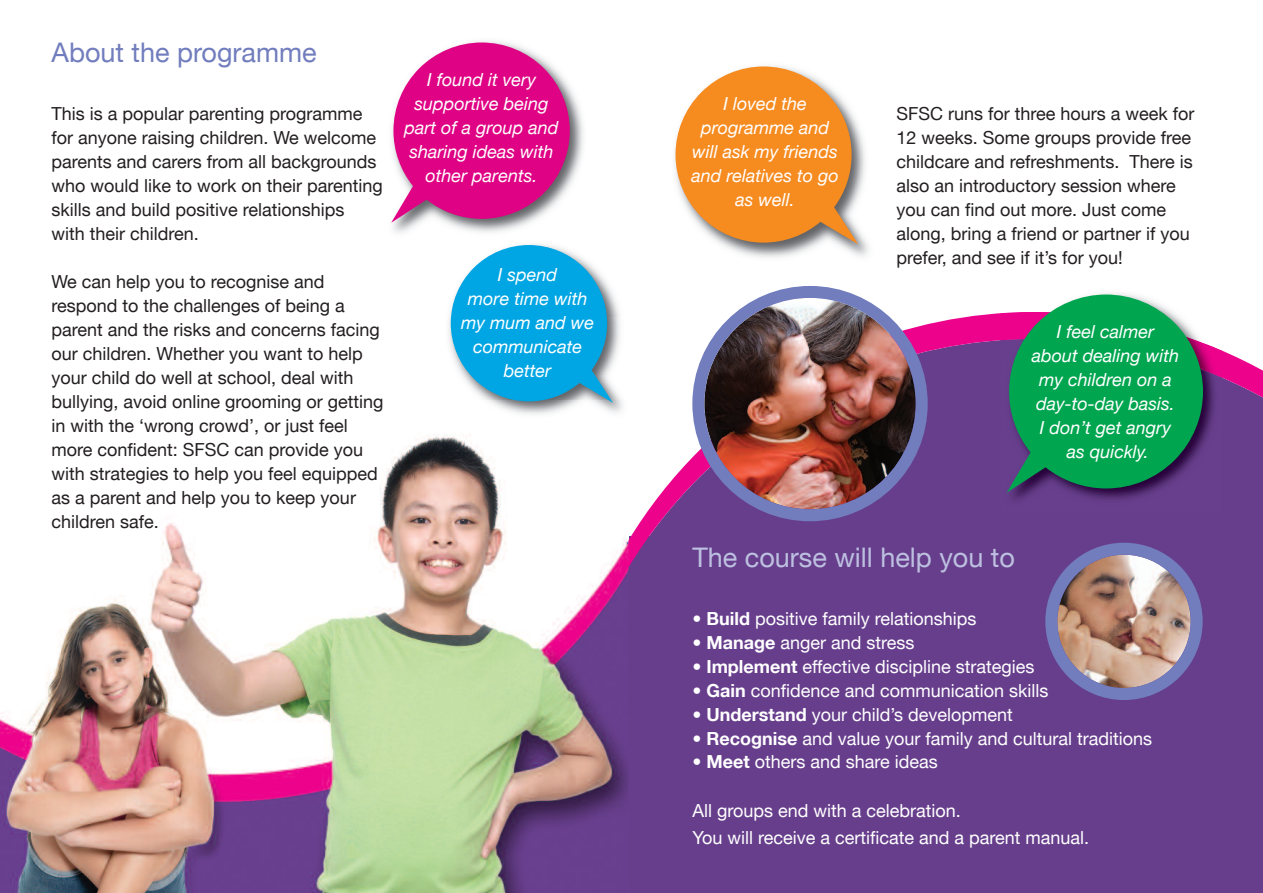
<style>
.page{position:relative;width:1263px;height:893px;background:#fff}
.page>*{position:absolute;margin:0;border:0;box-sizing:border-box;transform-origin:0 0}
.t1{font:27px "Helvetica Neue LT";color:#bdc0e0}
.t2{font:27px "Helvetica Neue LT";color:#717dbd}
.t3{font:18px/24px "Helvetica Neue LT";color:#231f20}
.t4{font:18px/27px "Helvetica Neue LT";color:#fff}
.t5{font:italic 18px/24px "Helvetica Neue LT";color:#fff;text-align:center}
.s1{font-weight:700}
</style>
<div class="page">
<div style="left:628px;top:537px;width:635px;height:356px;background:#673e8c"></div>
<img style="left:0;top:434px;width:628px;height:459px">
<svg style="left:629px;top:313px;width:634px;height:254px;fill:#673e8c"></svg>
<img style="left:692px;top:286px;width:236px;height:235px">
<svg style="left:1045px;top:543px;width:158px;height:157px"></svg>
<img style="left:1094px;top:293px;width:36px;height:2px">
<img style="left:1000px;top:378px;width:222px;height:134px">
<img style="left:1000px;top:312px;width:222px;height:66px">
<svg style="left:1006px;top:295px;width:197px;height:198px;background:#229661"></svg>
<img style="left:393px;top:41px;width:190px;height:192px">
<svg style="left:391px;top:43px;width:179px;height:180px;background:#dd3498"></svg>
<img style="left:674px;top:126px;width:195px;height:132px">
<svg style="left:675px;top:66px;width:183px;height:178px;background:#ef9e4c"></svg>
<img style="left:449px;top:244px;width:184px;height:179px">
<img style="left:449px;top:318px;width:180px;height:105px">
<svg style="left:451px;top:245px;width:162px;height:158px;background:#34b1e1"></svg>
<h1 class="t2" style="left:52px;top:42px;width:267px">About the programme</h1>
<p class="t3" style="left:52px;top:103px;width:333px">This is a popular parenting programme for anyone raising children. We welcome parents and carers from all backgrounds who would like to work on their parenting skills and build positive relationships<br>with their children.</p>
<p class="t3" style="left:52px;top:271px;width:334px">We can help you to recognise and respond to the challenges of being a parent and the risks and concerns facing our children. Whether you want to help your child do well at school, deal with bullying, avoid online grooming or getting in with the ‘wrong crowd’, or just feel more confident: SFSC can provide you with strategies to help you feel equipped as a parent and help you to keep your children safe.</p>
<p class="t5" style="left:404px;top:69px;width:156px">I found it very supportive being part of a group and sharing ideas with other parents.</p>
<p class="t5" style="left:461px;top:265px;width:135px">I spend<br>more time with my mum and we communicate better</p>
<p class="t5" style="left:691px;top:94px;width:149px">I loved the programme and will ask my friends and relatives to go as well.</p>
<p class="t3" style="left:896px;top:103px;width:300px">SFSC runs for three hours a week for 12 weeks. Some groups provide free childcare and refreshments. There is also an introductory session where you can find out more. Just come along, bring a friend or partner if you prefer, and see if it’s for you!</p>
<p class="t5" style="left:1032px;top:322px;width:149px">I feel calmer about dealing with my children on a day-to-day basis.<br>I don’t get angry as quickly.</p>
<h1 class="t1" style="left:692px;top:546px;width:324px">The course will help you to</h1>
<p class="t4" style="left:692px;top:607px;width:286px">• <span class="s1">Build</span> positive family relationships</p>
<p class="t4" style="left:692px;top:631px;width:224px">• <span class="s1">Manage</span> anger and stress</p>
<p class="t4" style="left:692px;top:655px;width:344px">• <span class="s1">Implement</span> effective discipline strategies</p>
<p class="t4" style="left:692px;top:679px;width:358px">• <span class="s1">Gain</span> confidence and communication skills</p>
<p class="t4" style="left:692px;top:702px;width:322px">• <span class="s1">Understand</span> your child’s development</p>
<p class="t4" style="left:692px;top:726px;width:461px">• <span class="s1">Recognise</span> and value your family and cultural traditions</p>
<p class="t4" style="left:692px;top:749px;width:247px">• <span class="s1">Meet</span> others and share ideas</p>
<p class="t4" style="left:692px;top:798px;width:398px">All groups end with a celebration.<br>You will receive a certificate and a parent manual.</p>
</div>
